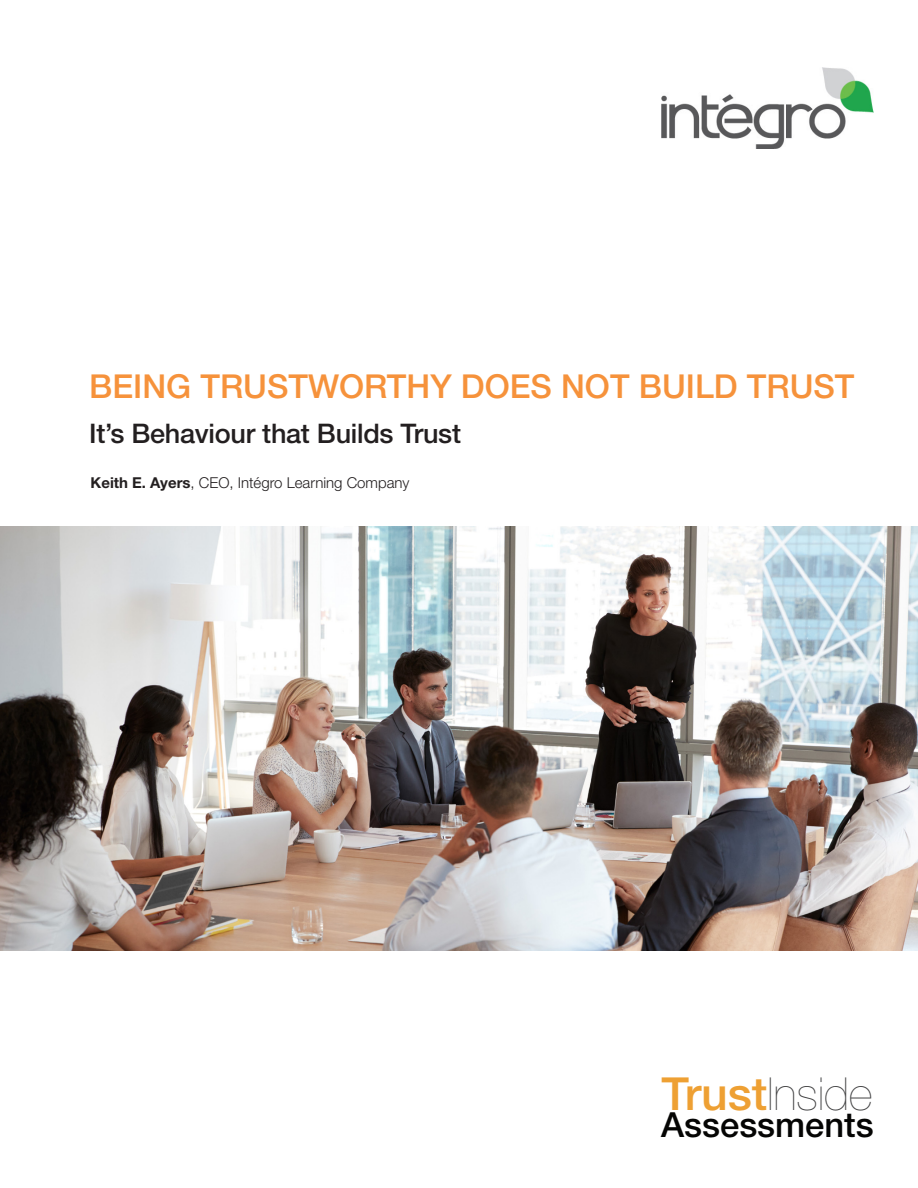
<style>
.page{position:relative;width:918px;height:1188px;background:#fff}
.page>*{position:absolute;margin:0;border:0;box-sizing:border-box;transform-origin:0 0}
.t1{font:200 45.6px "Helvetica Neue";color:#3e3e3f}
.t2{font:500 34.65px "Helvetica Neue";color:#050504}
.t3{font:500 33px "Helvetica Neue";color:#f6923b}
.Subtitle{font:500 27px "Helvetica Neue";letter-spacing:-.01em;color:#231f20}
.Subtitle-2{font:300 15px "Helvetica Neue";color:#231f20}
.s1{font-weight:700}
.s2{font-weight:500;color:#eea033}
</style>
<div class="page">
<img style="left:0;top:526px;width:918px;height:424px">
<img style="left:661px;top:68px;width:213px;height:81px">
<p class="t3" style="left:89px;top:367px;width:767px">BEING TRUSTWORTHY DOES NOT BUILD TRUST</p>
<p class="Subtitle" style="left:89px;top:418px;width:373px">It’s Behaviour that Builds Trust</p>
<p class="Subtitle-2" style="left:91px;top:473px;width:320px"><span class="s1">Keith E. Ayers</span>, CEO, Intégro Learning Company</p>
<p class="t1" style="left:661px;top:1068px;width:213px"><span class="s2">Trust</span>Inside</p>
<p class="t2" style="left:661px;top:1104px;width:214px">Assessments</p>
</div>
